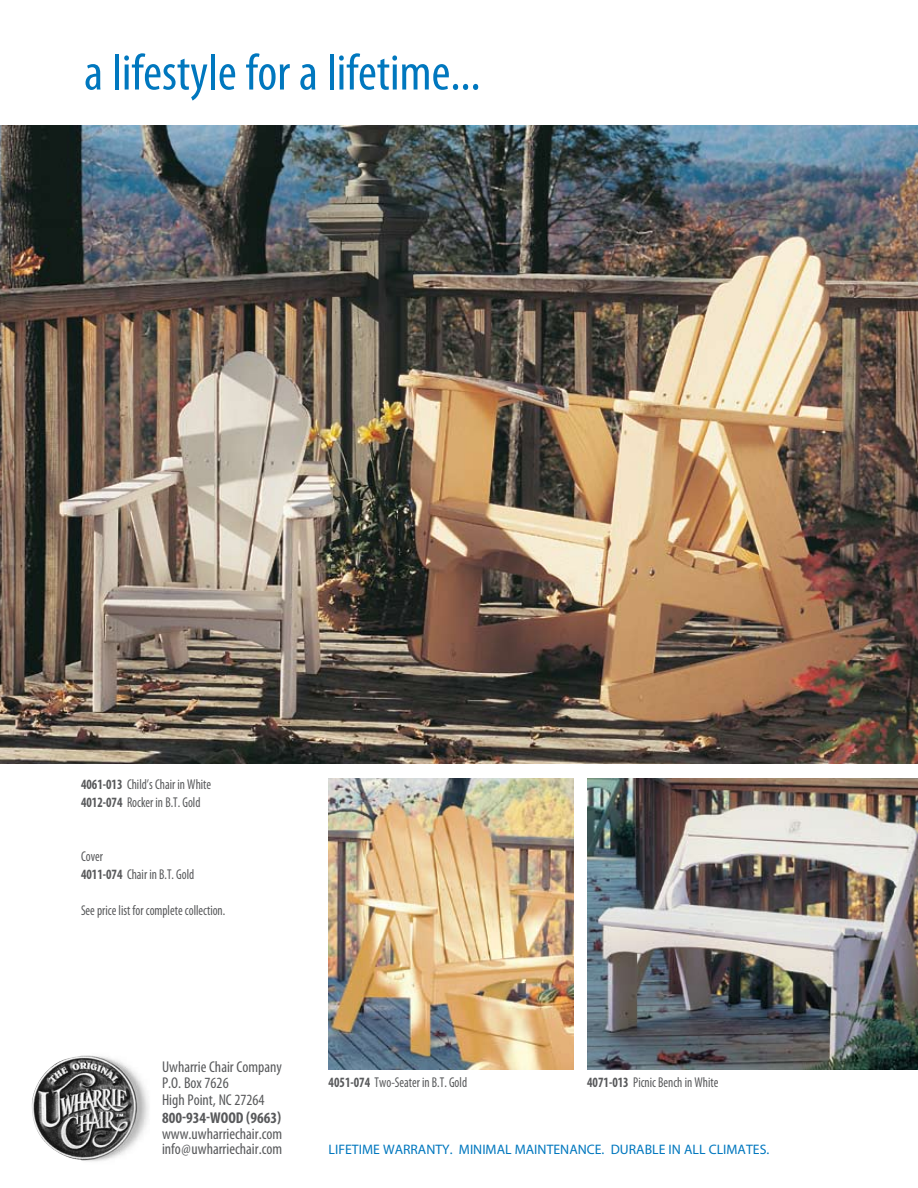
<style>
.page{position:relative;width:918px;height:1188px;background:#fff}
.page>*{position:absolute;margin:0;border:0;box-sizing:border-box;transform-origin:0 0}
.t1{font:condensed 51.75px "Myriad Pro";color:#0077be}
.t2{font:condensed 15.6px/16.5px "Myriad Pro";color:#58595b}
.t3{font:700 condensed 15.6px "Myriad Pro";color:#58595b}
.t4{font:condensed 14.25px/18px "Myriad Pro";color:#58595b;scale:.9 1}
.t5{font:13.8px "Myriad Pro";color:#0077be}
.s1{font-weight:700}
</style>
<div class="page">
<img style="left:0;top:126px;width:918px;height:638px">
<img style="left:587px;top:779px;width:331px;height:291px">
<img style="left:329px;top:779px;width:245px;height:291px">
<img style="left:32px;top:1055px;width:117px;height:107px">
<h1 class="t1" style="left:84px;top:41px;width:398px">a lifestyle for a lifetime...</h1>
<p class="t4" style="left:81px;top:776px;width:146px"><span class="s1">4061-013</span> Child’s Chair in White<br><span class="s1">4012-074</span> Rocker in B.T. Gold</p>
<p class="t4" style="left:81px;top:848px;width:127px">Cover<br><span class="s1">4011-074</span> Chair in B.T. Gold</p>
<p class="t4" style="left:81px;top:902px;width:162px">See price list for complete collection.</p>
<p class="t2" style="left:162px;top:1058px;width:121px">Uwharrie Chair Company<br>P.O. Box 7626<br>High Point, NC 27264</p>
<p class="t3" style="left:162px;top:1108px;width:121px">800-934-WOOD (9663)</p>
<p class="t2" style="left:162px;top:1126px;width:122px;line-height:15px">www.uwharriechair.com info@uwharriechair.com</p>
<p class="t4" style="left:329px;top:1073px;width:155px"><span class="s1">4051-074</span> Two-Seater in B.T. Gold</p>
<p class="t4" style="left:587px;top:1073px;width:147px"><span class="s1">4071-013</span> Picnic Bench in White</p>
<p class="t5" style="left:329px;top:1141px;width:139px">LIFETIME WARRANTY. MINIMAL</p>
<p class="t5" style="left:515px;top:1141px;width:9px">MAINTENAN</p>
<p class="t5" style="left:587px;top:1141px;width:106px">CE. DURABLE IN ALL</p>
<p class="t5" style="left:709px;top:1141px;width:16px">CLIMATE</p>
<p class="t5" style="left:760px;top:1141px;width:11px">S.</p>
</div>
